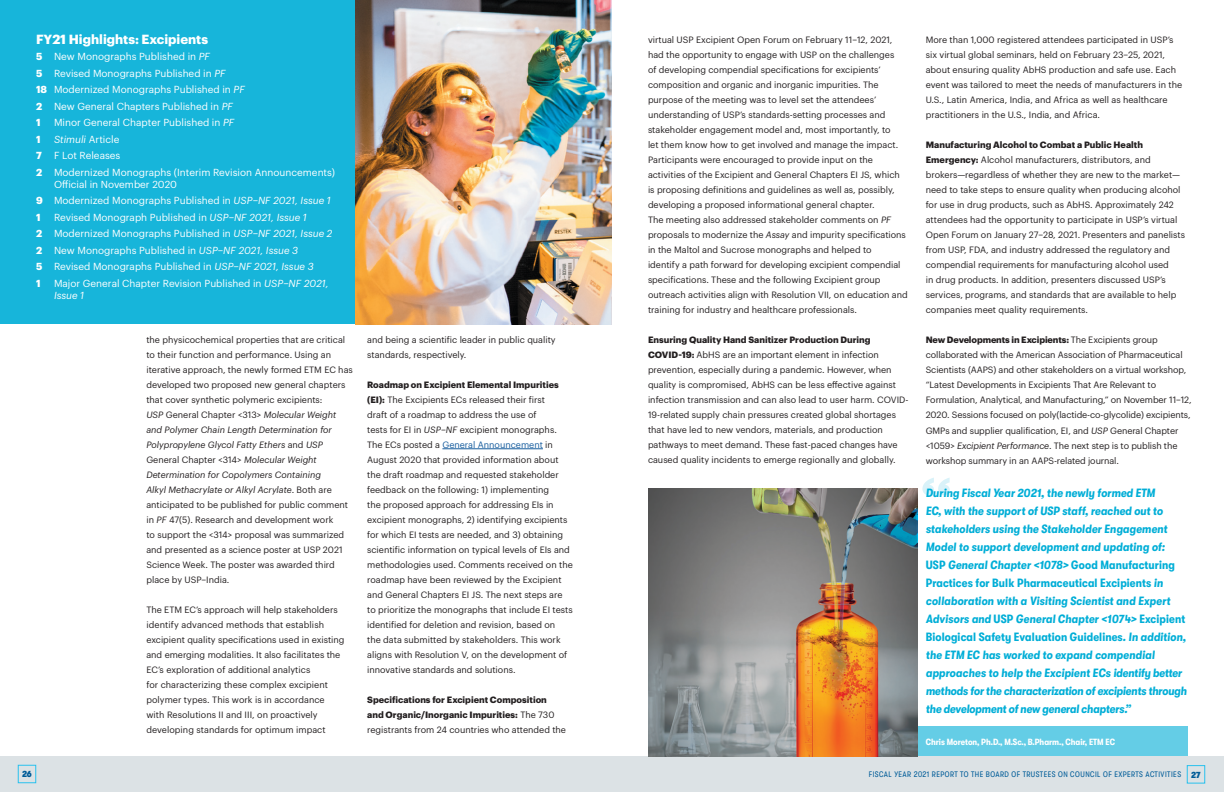
<style>
.page{position:relative;width:1224px;height:792px;background:#fff}
.page>*{position:absolute;margin:0;border:0;box-sizing:border-box;transform-origin:0 0}
.t1{font:700 72px "Letter Gothic Std";color:#00aed7}
.t2{font:700 13px "Graphik";color:#fff}
.t3{font:italic 700 condensed 12px/18px "GT Walsheim";letter-spacing:.01em;color:#00aed7}
.t4{font:10px/16.5px "Graphik";color:#fff}
.t5{font:700 10px "Graphik";color:#fff}
.t6{font:9px/15px "Graphik";color:#231f20}
.t7{font:700 9px/15px "Graphik";color:#231f20}
.t8{font:700 condensed 9px "GT Walsheim";color:#fff}
.t9{font:900 condensed 9px "GT Walsheim";color:#005c98}
.t10{font:condensed 8px "GT Walsheim";letter-spacing:.06em;color:#005c98}
.s1{font-weight:700}
.s2{font-style:italic}
.s3{color:#175d9e}
.s4{font-weight:400}
.s5{font-style:normal}
.s6{font-weight:900;font-size:9px}
</style>
<div class="page">
<div style="left:0;top:756px;width:1224px;height:36px;background:#dce2e5"></div>
<div style="left:1187px;top:765px;width:18px;height:18px;border:1px solid #29c1ed"></div>
<div style="left:18px;top:765px;width:18px;height:18px;border:1px solid #29c1ed"></div>
<hr style="left:442px;top:449px;width:101px;height:1px;background:#175d9e">
<div style="left:0;top:0;width:355px;height:324px;background:#17b5da"></div>
<img style="left:355px;top:0;width:257px;height:324px">
<img style="left:648px;top:489px;width:270px;height:267px">
<div style="left:918px;top:727px;width:270px;height:29px;background:#64cde6"></div>
<h2 class="t2" style="left:36px;top:29px;width:174px">FY21 Highlights: Excipients</h2>
<p class="t4" style="left:36px;top:48px;width:210px"><span class="s1">5</span> New Monographs Published in <span class="s2">PF<br></span><span class="s1">5</span> Revised Monographs Published in <span class="s2">PF<br></span><span class="s1">18</span> Modernized Monographs Published in <span class="s2">PF<br></span><span class="s1">2</span> New General Chapters Published in <span class="s2">PF<br></span><span class="s1">1</span></p>
<p class="t4" style="left:54px;top:114px;width:182px">Minor General Chapter Published in <span class="s2">PF</span></p>
<p class="t4" style="left:36px;top:130px;width:301px;text-indent:18px"><span class="s2">Stimuli</span> Article<br><span class="s1">7</span> F Lot Releases<br><span class="s1">2</span> Modernized Monographs (Interim Revision Announcements)</p>
<p class="t4" style="left:36px;top:175px;width:296px;text-indent:18px">Official in November 2020<br><span class="s1">9</span> Modernized Monographs Published in <span class="s2">USP–NF 2021, Issue 1<br></span><span class="s1">1</span></p>
<p class="t5" style="left:36px;top:131px;width:6px">1</p>
<p class="t4" style="left:36px;top:208px;width:298px;text-indent:18px">Revised Monograph Published in <span class="s2">USP–NF 2021, Issue 1<br></span><span class="s1">2</span> Modernized Monographs Published in <span class="s2">USP–NF 2021, Issue 2<br></span><span class="s1">2</span> New Monographs Published in <span class="s2">USP–NF 2021, Issue 3<br></span><span class="s1">5</span> Revised Monographs Published in <span class="s2">USP–NF 2021, Issue 3<br></span><span class="s1">1</span></p>
<p class="t4" style="left:54px;top:276px;width:276px;line-height:12px">Major General Chapter Revision Published in <span class="s2">USP–NF 2021,<br>Issue 1</span></p>
<p class="t6" style="left:146px;top:331px;width:208px">the physicochemical properties that are critical to their function and performance. Using an iterative approach, the newly formed ETM EC has developed two proposed new general chapters that cover synthetic polymeric excipients:<br><span class="s2">USP</span> General Chapter &lt;313&gt; <span class="s2">Molecular Weight and Polymer Chain Length Determination for Polypropylene Glycol Fatty Ethers</span> and <span class="s2">USP </span>General Chapter &lt;314&gt; <span class="s2">Molecular Weight Determination for Copolymers Containing<br>Alkyl Methacrylate or Alkyl Acrylate</span>. Both are anticipated to be published for public comment in <span class="s2">PF</span> 47(5). Research and development work<br>to support the &lt;314&gt; proposal was summarized and presented as a science poster at USP 2021<br>Science Week. The poster was awarded third place by USP–India.</p>
<p class="t6" style="left:146px;top:601px;width:200px">The ETM EC’s approach will help stakeholders identify advanced methods that establish excipient quality specifications used in existing and emerging modalities. It also facilitates the EC’s exploration of additional analytics<br>for characterizing these complex excipient polymer types. This work is in accordance with Resolutions II and III, on proactively developing standards for optimum impact</p>
<p class="t6" style="left:367px;top:331px;width:190px">and being a scientific leader in public quality standards, respectively.</p>
<p class="t6" style="left:367px;top:376px;width:207px"><span class="s1">Roadmap on Excipient Elemental Impurities (EI):</span> The Excipients ECs released their first<br>draft of a roadmap to address the use of<br>tests for EI in <span class="s2">USP–NF</span> excipient monographs.<br>The ECs posted a <span class="s3">General Announcement</span> in August 2020 that provided information about the draft roadmap and requested stakeholder feedback on the following: 1) implementing<br>the proposed approach for addressing EIs in excipient monographs, 2) identifying excipients for which EI tests are needed, and 3) obtaining scientific information on typical levels of EIs and methodologies used. Comments received on the roadmap have been reviewed by the Excipient and General Chapters EI JS. The next steps are to prioritize the monographs that include EI tests identified for deletion and revision, based on<br>the data submitted by stakeholders. This work aligns with Resolution V, on the development of innovative standards and solutions.</p>
<p class="t7" style="left:367px;top:691px;width:200px">Specifications for Excipient Composition<br>and Organic/Inorganic Impurities: <span class="s4">The 730 registrants from 24 countries who attended the</span></p>
<p class="t6" style="left:648px;top:32px;width:261px">virtual USP Excipient Open Forum on February 11–12, 2021, had the opportunity to engage with USP on the challenges<br>of developing compendial specifications for excipients’ composition and organic and inorganic impurities. The purpose of the meeting was to level set the attendees’ understanding of USP’s standards-setting processes and stakeholder engagement model and, most importantly, to<br>let them know how to get involved and manage the impact.<br>Participants were encouraged to provide input on the activities of the Excipient and General Chapters EI JS, which is proposing definitions and guidelines as well as, possibly, developing a proposed informational general chapter.<br>The meeting also addressed stakeholder comments on <span class="s2">PF </span>proposals to modernize the <span class="s2">Assay</span> and impurity specifications in the Maltol and Sucrose monographs and helped to<br>identify a path forward for developing excipient compendial specifications. These and the following Excipient group outreach activities align with Resolution VII, on education and training for industry and healthcare professionals.</p>
<p class="t6" style="left:648px;top:332px;width:262px"><span class="s1">Ensuring Quality Hand Sanitizer Production During COVID-19:</span> AbHS are an important element in infection prevention, especially during a pandemic. However, when quality is compromised, AbHS can be less effective against infection transmission and can also lead to user harm. COVID-19-related supply chain pressures created global shortages that have led to new vendors, materials, and production pathways to meet demand. These fast-paced changes have caused quality incidents to emerge regionally and globally.</p>
<p class="t6" style="left:926px;top:32px;width:258px">More than 1,000 registered attendees participated in USP’s six virtual global seminars, held on February 23–25, 2021, about ensuring quality AbHS production and safe use. Each event was tailored to meet the needs of manufacturers in the U.S., Latin America, India, and Africa as well as healthcare practitioners in the U.S., India, and Africa.</p>
<p class="t6" style="left:926px;top:137px;width:261px"><span class="s1">Manufacturing Alcohol to Combat a Public Health Emergency:</span> Alcohol manufacturers, distributors, and brokers—regardless of whether they are new to the market— need to take steps to ensure quality when producing alcohol for use in drug products, such as AbHS. Approximately 242 attendees had the opportunity to participate in USP’s virtual Open Forum on January 27–28, 2021. Presenters and panelists from USP, FDA, and industry addressed the regulatory and compendial requirements for manufacturing alcohol used<br>in drug products. In addition, presenters discussed USP’s services, programs, and standards that are available to help companies meet quality requirements.</p>
<p class="t6" style="left:926px;top:332px;width:267px"><span class="s1">New Developments in Excipients:</span> The Excipients group collaborated with the American Association of Pharmaceutical Scientists (AAPS) and other stakeholders on a virtual workshop, “Latest Developments in Excipients That Are Relevant to Formulation, Analytical, and Manufacturing,” on November 11–12, 2020. Sessions focused on poly(lactide-co-glycolide) excipients, GMPs and supplier qualification, EI, and <span class="s2">USP</span> General Chapter &lt;1059&gt; <span class="s2">Excipient Performance</span>. The next step is to publish the workshop summary in an AAPS-related journal.</p>
<h1 class="t1" style="left:914px;top:460px;width:45px">“</h1>
<p class="t3" style="left:926px;top:484px;width:263px">During Fiscal Year 2021, the newly formed ETM<br>EC, with the support of USP staff, reached out to stakeholders using the Stakeholder Engagement Model to support development and updating of:<br><span class="s5">USP</span> General Chapter &lt;1078&gt; <span class="s5">Good Manufacturing Practices for Bulk Pharmaceutical Excipients</span> in collaboration with a Visiting Scientist and Expert Advisors and <span class="s5">USP</span> General Chapter &lt;1074&gt; <span class="s5">Excipient Biological Safety Evaluation Guidelines</span>. In addition, the ETM EC has worked to expand compendial approaches to help the Excipient ECs identify better methods for the characterization of excipients through the development of new general chapters.”</p>
<p class="t8" style="left:926px;top:737px;width:191px">Chris Moreton, Ph.D., M.Sc., B.Pharm., Chair, ETM EC</p>
<p class="t9" style="left:22px;top:769px;width:11px">26</p>
<p class="t10" style="left:869px;top:770px;width:333px">FISCAL YEAR 2021 REPORT TO THE BOARD OF TRUSTEES ON COUNCIL OF EXPERTS ACTIVITIES <span class="s6">27</span></p>
</div>
